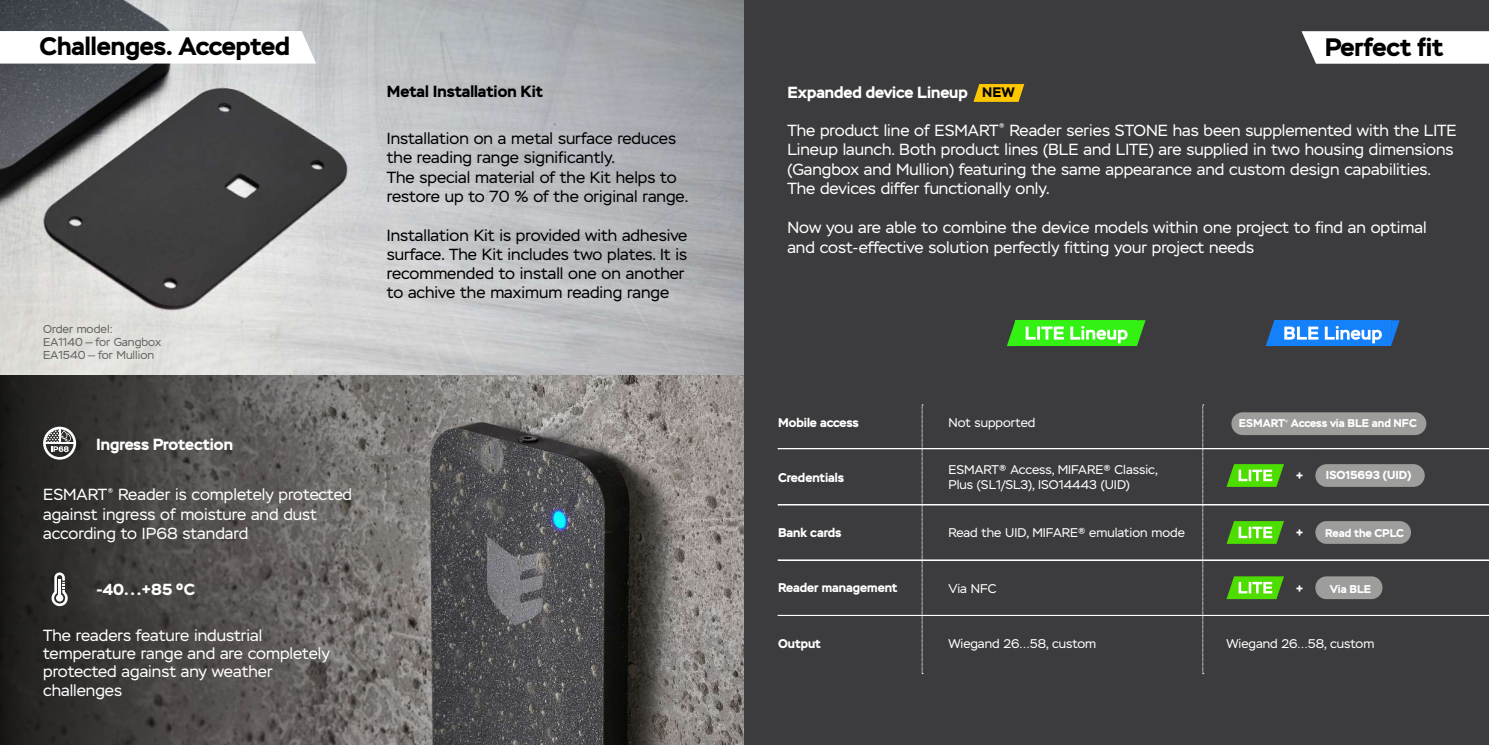
<style>
.page{position:relative;width:1489px;height:745px;background:#fff}
.page>*{position:absolute;margin:0;border:0;box-sizing:border-box;transform-origin:0 0}
.t1{font:700 25.25px "Stem";color:#000}
.t2{font:16px/19.5px "Stem";color:#fff}
.t3{font:16px/19.2px "Stem";color:#000}
.t4{font:700 16px "Stem";color:#fff}
.t5{font:700 16px "Stem";color:#000}
.t6{font:700 13.75px "Stem";color:#000}
.t7{font:12.62px/15.1px "Stem";color:#fff}
.t8{font:700 12.62px "Stem";color:#fff}
.t9{font:700 11.62px "Stem";color:#fff}
.t10{font:11.5px/12.6px "Stem";color:#000}
.t11{font:700 11.25px "Stem";color:#fff}
</style>
<div class="page">
<img style="left:0;top:0;width:744px;height:744px">
<svg style="left:0;top:375px;width:553px;height:369px;background:#555251"></svg>
<svg style="left:43px;top:426px;width:33px;height:33px"></svg>
<svg style="left:51px;top:572px;width:17px;height:33px"></svg>
<hr style="left:58px;top:579px;width:3px;height:15px;background:#fff">
<div style="left:56px;top:594px;width:7px;height:7px;background:#fff;border-radius:50%"></div>
<svg style="left:0;top:31px;width:316px;height:32px"></svg>
<div style="left:744px;top:0;width:744px;height:744px;background:#3c3c3f"></div>
<svg style="left:1301px;top:31px;width:187px;height:33px;background:#f4f4f4"></svg>
<svg style="left:778px;top:404px;width:711px;height:269px"></svg>
<div style="left:1231px;top:412px;width:195px;height:23px;background:#9d9d9c;border-radius:11px"></div>
<div style="left:1315px;top:464px;width:109px;height:22px;background:#9d9d9c;border-radius:11px"></div>
<div style="left:1315px;top:520px;width:95px;height:23px;background:#9d9d9c;border-radius:11px"></div>
<div style="left:1315px;top:576px;width:67px;height:22px;background:#9d9d9c;border-radius:11px"></div>
<svg style="left:973px;top:84px;width:51px;height:18px"></svg>
<svg style="left:1265px;top:321px;width:9px;height:25px"></svg>
<div style="left:1274px;top:320px;width:116px;height:26px;background:#1480fa"></div>
<svg style="left:1284px;top:326px;width:97px;height:17px"></svg>
<svg style="left:1390px;top:320px;width:9px;height:26px"></svg>
<svg style="left:1007px;top:322px;width:8px;height:24px"></svg>
<div style="left:1015px;top:320px;width:121px;height:26px;background:#32f113"></div>
<svg style="left:1025px;top:326px;width:102px;height:17px"></svg>
<svg style="left:1136px;top:320px;width:9px;height:26px"></svg>
<h1 class="t1" style="left:39px;top:30px;width:252px">Challenges. Accepted</h1>
<p class="t10" style="left:43px;top:323px;width:120px">Order model:<br>EA1140 — for Gangbox<br>EA1540 — for Mullion</p>
<p class="t4" style="left:96px;top:433px;width:138px">Ingress Protection</p>
<p class="t2" style="left:43px;top:485px;width:310px">ESMART<sup>®</sup> Reader is completely protected against ingress of moisture and dust according to IP68 standard</p>
<p class="t4" style="left:96px;top:579px;width:100px">-40...+85 0C</p>
<p class="t2" style="left:43px;top:625px;width:288px;line-height:18.4px">The readers feature industrial temperature range and are completely protected against any weather challenges</p>
<p class="t5" style="left:387px;top:81px;width:157px">Metal Installation Kit</p>
<p class="t3" style="left:387px;top:129px;width:303px">Installation on a metal surface reduces the reading range significantly.<br>The special material of the Kit helps to restore up to 70 % of the original range.</p>
<p class="t3" style="left:387px;top:225px;width:302px">Installation Kit is provided with adhesive surface. The Kit includes two plates. It is recommended to install one on another to achive the maximum reading range</p>
<h1 class="t1" style="left:1324px;top:31px;width:120px">Perfect fit</h1>
<p class="t4" style="left:787px;top:82px;width:182px">Expanded device Lineup</p>
<p class="t2" style="left:787px;top:120px;width:671px">The product line of ESMART<sup>®</sup> Reader series STONE has been supplemented with the LITE Lineup launch. Both product lines (BLE and LITE) are supplied in two housing dimensions (Gangbox and Mullion) featuring the same appearance and custom design capabilities.<br>The devices differ functionally only.</p>
<p class="t2" style="left:787px;top:218px;width:640px">Now you are able to combine the device models within one project to find an optimal and cost-effective solution perfectly fitting your project needs</p>
<p class="t6" style="left:982px;top:84px;width:34px">NEW</p>
<p class="t8" style="left:778px;top:414px;width:82px">Mobile access</p>
<p class="t7" style="left:948px;top:414px;width:88px">Not supported</p>
<p class="t8" style="left:778px;top:469px;width:68px">Credentials</p>
<p class="t7" style="left:948px;top:462px;width:211px">ESMART® Access, MIFARE® Classic,<br>Plus (SL1/SL3), ISO14443 (UID)</p>
<p class="t11" style="left:1238px;top:416px;width:179px">ESMART<sup>®</sup> Access via BLE and NFC</p>
<p class="t8" style="left:1295px;top:467px;width:9px">+</p>
<p class="t9" style="left:1325px;top:467px;width:87px">ISO15693 (UID)</p>
<p class="t8" style="left:778px;top:524px;width:65px">Bank cards</p>
<p class="t7" style="left:948px;top:524px;width:238px">Read the UID, MIFARE® emulation mode</p>
<p class="t8" style="left:1295px;top:524px;width:9px">+</p>
<p class="t11" style="left:1325px;top:525px;width:80px">Read the CPLC</p>
<p class="t8" style="left:778px;top:579px;width:121px">Reader management</p>
<p class="t7" style="left:948px;top:580px;width:49px">Via NFC</p>
<p class="t8" style="left:1295px;top:579px;width:9px">+</p>
<p class="t11" style="left:1329px;top:581px;width:43px">Via BLE</p>
<p class="t8" style="left:778px;top:634px;width:44px">Output</p>
<p class="t7" style="left:948px;top:635px;width:149px">Wiegand 26…58, custom</p>
<p class="t7" style="left:1226px;top:635px;width:149px">Wiegand 26…58, custom</p>
</div>
